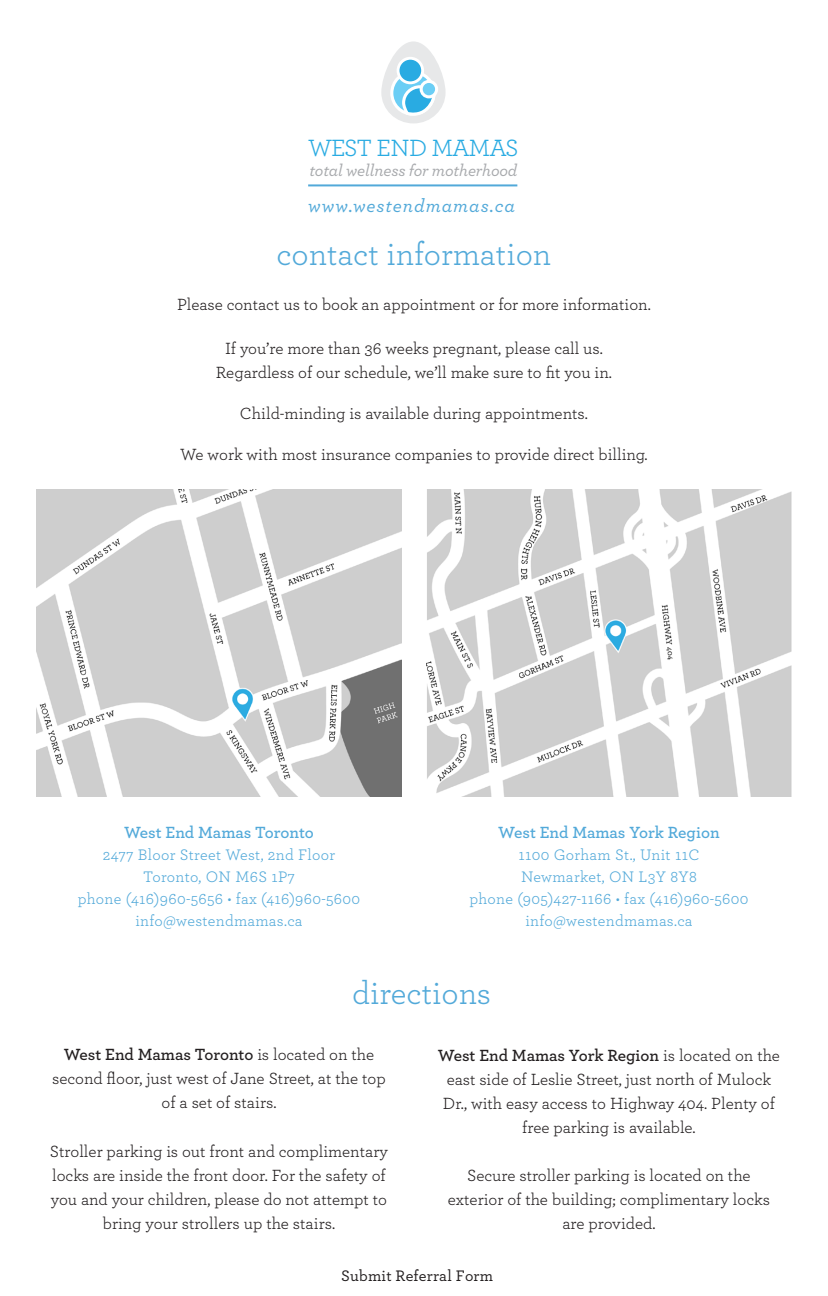
<style>
.page{position:relative;width:828px;height:1296px;background:#fff}
.page>*{position:absolute;margin:0;border:0;box-sizing:border-box;transform-origin:0 0}
.t1{font:33px "Archer";color:#52a9d9}
.t2{font:24.6px "Archer";letter-spacing:-.05em;color:#29abe2}
.t3{font:italic 500 19px "Archer";letter-spacing:.05em;color:#52a9d9}
.t4{font:17px/24px "Archer";color:#231f20;text-align:center}
.t5{font:600 17px "Archer";color:#52a9d9}
.t6{font:italic 500 17px "Archer";letter-spacing:-.01em;color:#a7a9ac}
.t7{font:16px "Archer";letter-spacing:.02em;color:#52a9d9}
.t8{font:500 16px "Archer";letter-spacing:.01em;color:#221e1f}
.s1{font-weight:600}
</style>
<div class="page">
<svg style="left:381px;top:41px;width:65px;height:82px;fill:#e7e8e9"></svg>
<svg style="left:390px;top:57px;width:48px;height:60px"></svg>
<hr style="left:308px;top:184px;width:209px;height:2px;background:#52a9d9">
<img style="left:36px;top:490px;width:366px;height:306px">
<img style="left:426px;top:490px;width:366px;height:306px">
<p class="t2" style="left:308px;top:132px;width:212px">WEST END MAMAS</p>
<p class="t6" style="left:309px;top:158px;width:210px">total wellness for motherhood</p>
<p class="t3" style="left:308px;top:191px;width:208px">www.westendmamas.ca</p>
<p class="t1" style="left:277px;top:232px;width:276px">contact information</p>
<p class="t4" style="left:177px;top:291px;width:475px">Please contact us to book an appointment or for more information.</p>
<p class="t4" style="left:225px;top:336px;width:379px">If you’re more than 36 weeks pregnant, please call us.</p>
<p class="t4" style="left:216px;top:360px;width:398px">Regardless of our schedule, we’ll make sure to fit you in.</p>
<p class="t4" style="left:240px;top:401px;width:350px">Child-minding is available during appointments.</p>
<p class="t4" style="left:180px;top:441px;width:469px">We work with most insurance companies to provide direct billing.</p>
<p class="t5" style="left:124px;top:819px;width:191px">West End Mamas Toronto</p>
<p class="t7" style="left:103px;top:843px;width:234px">2477 Bloor Street West, 2nd Floor</p>
<p class="t7" style="left:143px;top:865px;width:153px">Toronto, ON M6S 1P7</p>
<p class="t7" style="left:78px;top:887px;width:284px">phone (416)960-5656 • fax (416)960-5600</p>
<p class="t7" style="left:135px;top:909px;width:169px">info@westendmamas.ca</p>
<p class="t5" style="left:498px;top:819px;width:223px">West End Mamas York Region</p>
<p class="t7" style="left:518px;top:843px;width:183px">1100 Gorham St., Unit 11C</p>
<p class="t7" style="left:521px;top:865px;width:177px">Newmarket, ON L3Y 8Y8</p>
<p class="t7" style="left:469px;top:887px;width:281px">phone (905)427-1166 • fax (416)960-5600</p>
<p class="t7" style="left:525px;top:909px;width:169px">info@westendmamas.ca</p>
<p class="t1" style="left:352px;top:970px;width:140px">directions</p>
<p class="t4" style="left:52px;top:1042px;width:335px"><span class="s1">West End Mamas Toronto</span> is located on the second floor, just west of Jane Street, at the top of a set of stairs.</p>
<p class="t4" style="left:50px;top:1138px;width:340px">Stroller parking is out front and complimentary locks are inside the front door. For the safety of you and your children, please do not attempt to bring your strollers up the stairs.</p>
<p class="t4" style="left:438px;top:1042px;width:344px"><span class="s1">West End Mamas York Region</span> is located on the east side of Leslie Street, just north of Mulock Dr., with easy access to Highway 404. Plenty of free parking is available.</p>
<p class="t4" style="left:467px;top:1162px;width:285px">Secure stroller parking is located on the</p>
<p class="t4" style="left:448px;top:1186px;width:324px">exterior of the building; complimentary locks are provided.</p>
<p class="t8" style="left:341px;top:1264px;width:153px">Submit Referral Form</p>
</div>
